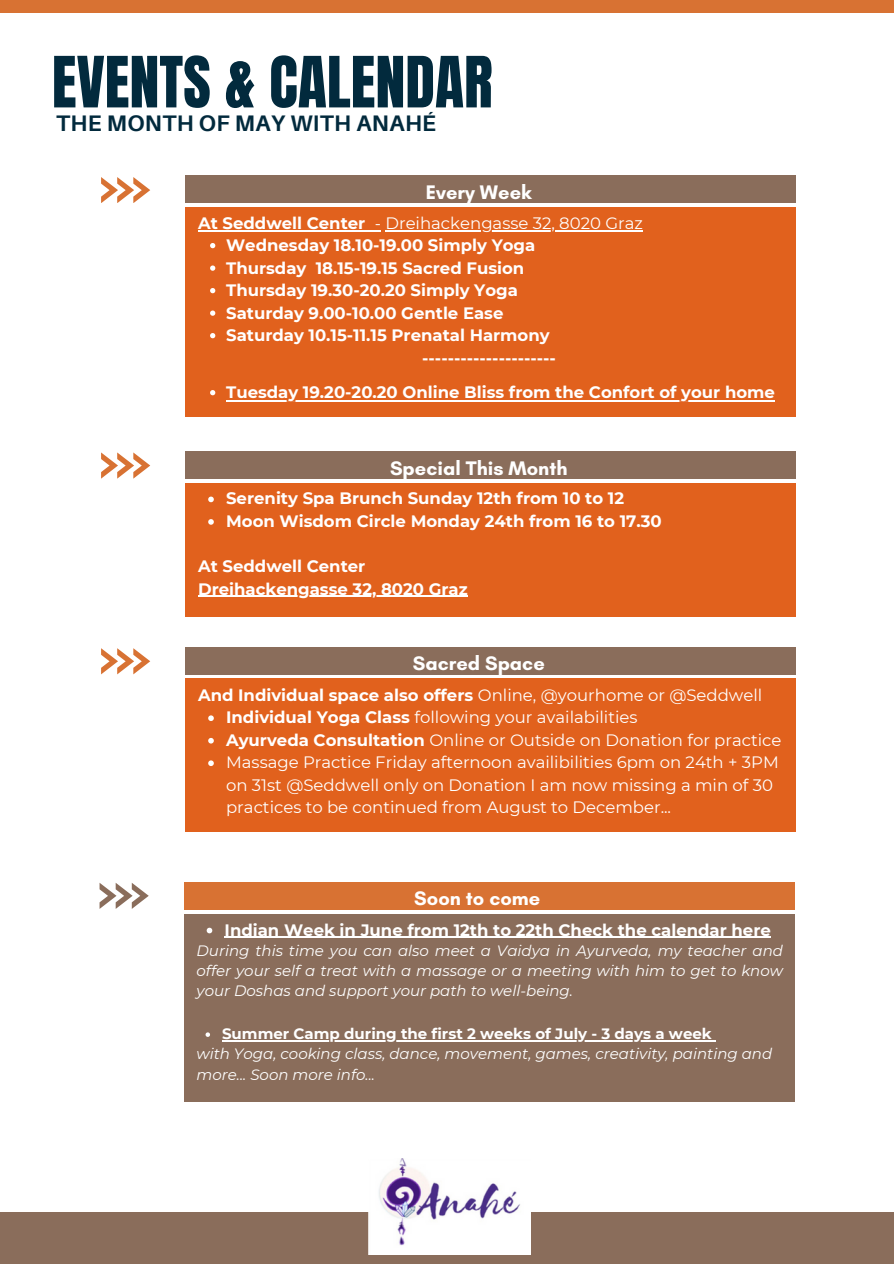
<style>
.page{position:relative;width:894px;height:1264px;background:#fff}
.page>*{position:absolute;margin:0;border:0;box-sizing:border-box;transform-origin:0 0}
.t1{font:60px "Anton";color:#022a3d}
.t2{font:700 22.5px "Aileron";letter-spacing:.015em;color:#022a3d}
.t3{font:700 19.95px "Glacial Indifference";color:#fff}
.t4{font:700 16.5px/22.5px "Montserrat";color:#fff}
.t5{font:16.5px/22.5px "Montserrat";color:#fff}
.t6{font:italic 15px/20.2px "Montserrat";color:#fff;text-align:justify}
.t7{font:700 15px "Montserrat";color:#fff}
.s1{font-weight:700}
.s2{font-weight:400}
</style>
<div class="page">
<svg style="left:101px;top:177px;width:49px;height:26px"></svg>
<div style="left:0;top:0;width:893px;height:12px;background:#d87233"></div>
<div style="left:0;top:1212px;width:893px;height:51px;background:#8a6d5b"></div>
<img style="left:369px;top:1158px;width:162px;height:96px">
<div style="left:185px;top:176px;width:610px;height:27px;background:#8a6d5b"></div>
<div style="left:185px;top:207px;width:610px;height:209px;background:#e1611d"></div>
<hr style="left:198px;top:230px;width:167px;height:2px;background:#fff">
<svg style="left:365px;top:230px;width:16px;height:2px"></svg>
<hr style="left:385px;top:230px;width:257px;height:2px;background:#fff">
<svg style="left:210px;top:243px;width:5px;height:5px"></svg>
<svg style="left:210px;top:265px;width:5px;height:6px"></svg>
<svg style="left:210px;top:288px;width:5px;height:5px"></svg>
<svg style="left:210px;top:310px;width:5px;height:6px"></svg>
<svg style="left:210px;top:333px;width:5px;height:5px"></svg>
<svg style="left:210px;top:390px;width:5px;height:5px"></svg>
<hr style="left:226px;top:400px;width:548px;height:1px;background:#fff">
<div style="left:185px;top:451px;width:610px;height:27px;background:#8a6d5b"></div>
<div style="left:185px;top:482px;width:610px;height:134px;background:#e1611d"></div>
<svg style="left:208px;top:496px;width:6px;height:6px"></svg>
<svg style="left:208px;top:519px;width:6px;height:5px"></svg>
<hr style="left:198px;top:595px;width:269px;height:1px;background:#fff">
<svg style="left:101px;top:452px;width:49px;height:26px"></svg>
<div style="left:185px;top:647px;width:610px;height:27px;background:#8a6d5b"></div>
<div style="left:185px;top:679px;width:610px;height:153px;background:#e1611d"></div>
<svg style="left:208px;top:715px;width:6px;height:6px"></svg>
<svg style="left:208px;top:738px;width:6px;height:5px"></svg>
<svg style="left:208px;top:760px;width:6px;height:6px"></svg>
<svg style="left:101px;top:648px;width:49px;height:26px"></svg>
<div style="left:184px;top:882px;width:610px;height:27px;background:#d87233"></div>
<div style="left:184px;top:913px;width:610px;height:188px;background:#8a6d5b"></div>
<svg style="left:207px;top:927px;width:5px;height:6px"></svg>
<hr style="left:224px;top:936px;width:546px;height:1px;background:#fff">
<svg style="left:205px;top:1032px;width:5px;height:4px"></svg>
<hr style="left:222px;top:1040px;width:489px;height:1px;background:#fff">
<svg style="left:99px;top:883px;width:50px;height:25px"></svg>
<h1 class="t1" style="left:52px;top:39px;width:442px">EVENTS &amp; CALENDAR</h1>
<h2 class="t2" style="left:56px;top:109px;width:381px">THE MONTH OF MAY WITH ANAHÉ</h2>
<h3 class="t3" style="left:426px;top:180px;width:107px">Every Week</h3>
<p class="t5" style="left:198px;top:211px;width:446px"><span class="s1">At Seddwell Center</span> - Dreihackengasse 32, 8020 Graz</p>
<p class="t4" style="left:226px;top:234px;width:310px">Wednesday 18.10-19.00 Simply Yoga<br>Thursday 18.15-19.15 Sacred Fusion</p>
<p class="t4" style="left:226px;top:279px;width:293px">Thursday 19.30-20.20 Simply Yoga</p>
<p class="t4" style="left:226px;top:301px;width:279px">Saturday 9.00-10.00 Gentle Ease</p>
<p class="t4" style="left:226px;top:324px;width:325px">Saturday 10.15-11.15 Prenatal Harmony</p>
<p class="t4" style="left:422px;top:346px;width:135px">---------------------</p>
<h4 class="t4" style="left:226px;top:381px;width:550px">Tuesday 19.20-20.20 Online Bliss from the Confort of your home</h4>
<p class="t3" style="left:390px;top:455px;width:179px">Special This Month</p>
<p class="t4" style="left:226px;top:487px;width:399px">Serenity Spa Brunch Sunday 12th from 10 to 12</p>
<h3 class="t4" style="left:226px;top:510px;width:437px">Moon Wisdom Circle Monday 24th from 16 to 17.30</h3>
<p class="t4" style="left:198px;top:555px;width:169px">At Seddwell Center</p>
<p class="t4" style="left:198px;top:577px;width:271px">Dreihackengasse 32, 8020 Graz</p>
<h4 class="t3" style="left:412px;top:651px;width:133px">Sacred Space</h4>
<p class="t4" style="left:198px;top:683px;width:565px">And Individual space also offers <span class="s2">Online, @yourhome or @Seddwell</span></p>
<h3 class="t5" style="left:226px;top:706px;width:413px"><span class="s1">Individual Yoga Class</span> following your availabilities</h3>
<p class="t5" style="left:226px;top:728px;width:556px"><span class="s1">Ayurveda Consultation</span> Online or Outside on Donation for practice</p>
<p class="t5" style="left:226px;top:751px;width:554px">Massage Practice Friday afternoon availibilities 6pm on 24th + 3PM on 31st @Seddwell only on Donation I am now missing a min of 30 practices to be continued from August to December...</p>
<p class="t3" style="left:414px;top:886px;width:127px">Soon to come</p>
<p class="t4" style="left:224px;top:918px;width:547px">Indian Week in June from 12th to 22th Check the calendar here</p>
<p class="t6" style="left:196px;top:940px;width:587px">During this time you can also meet a Vaidya in Ayurveda, my teacher and offer your self a treat with a massage or a meeting with him to get to know your Doshas and support your path to well-being.</p>
<h3 class="t7" style="left:222px;top:1024px;width:491px">Summer Camp during the first 2 weeks of July - 3 days a week</h3>
<p class="t6" style="left:196px;top:1043px;width:577px">with Yoga, cooking class, dance, movement, games, creativity, painting and more... Soon more info...</p>
</div>
